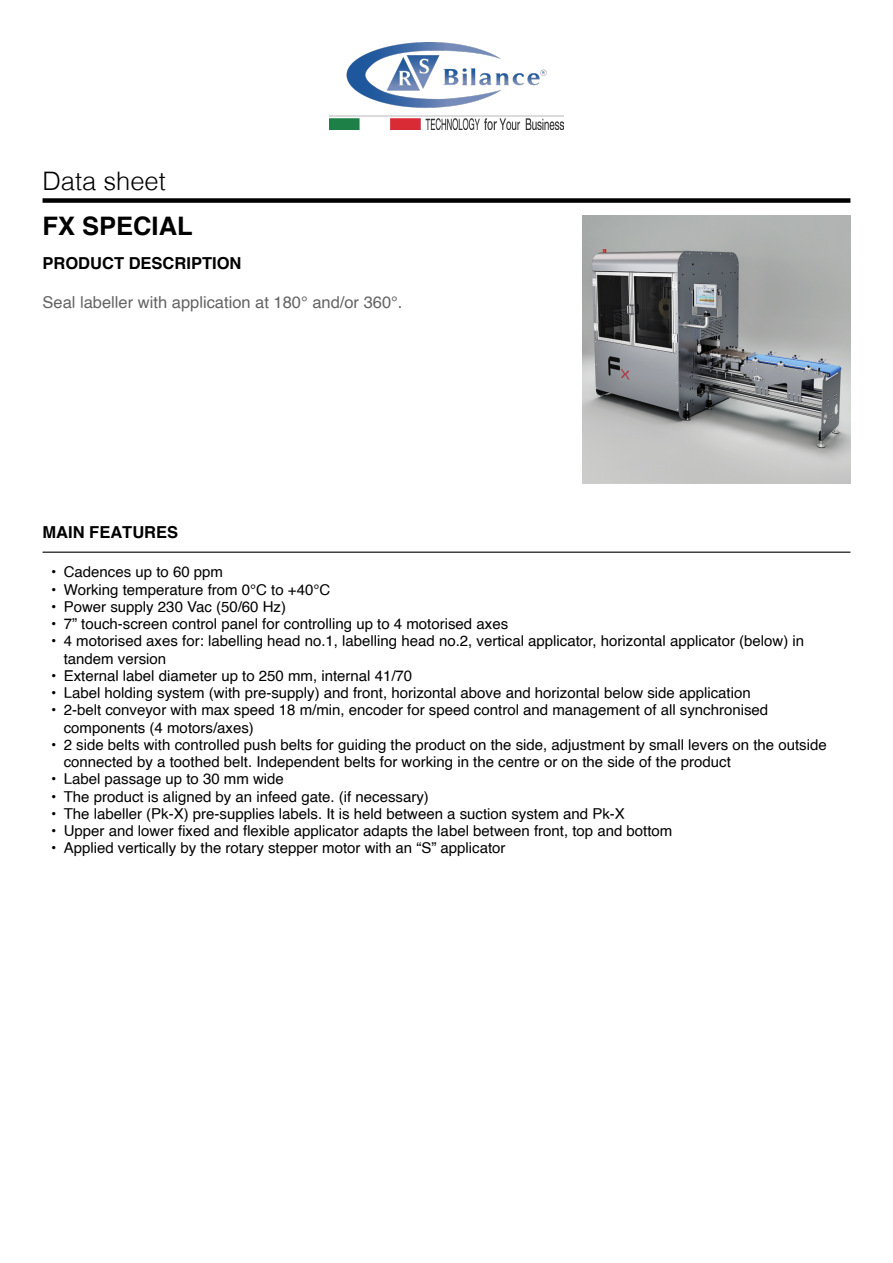
<style>
.page{position:relative;width:893px;height:1263px;background:#fff}
.page>*{position:absolute;margin:0;border:0;box-sizing:border-box;transform-origin:0 0}
.t1{font:300 25.5px "Helvetica";color:#000}
.t2{font:700 25.5px "Helvetica";color:#000}
.t3{font:16.5px "Helvetica";color:#646363}
.t4{font:700 16.5px "Helvetica";color:#000}
.t5{font:15px/17.2px "Helvetica";color:#000}
</style>
<div class="page">
<img style="left:330px;top:43px;width:233px;height:86px">
<div style="left:43px;top:198px;width:807px;height:5px;background:#000"></div>
<hr style="left:43px;top:551px;width:807px;height:2px;background:#000">
<img style="left:583px;top:216px;width:267px;height:267px">
<h1 class="t1" style="left:43px;top:165px;width:125px">Data sheet</h1>
<h1 class="t2" style="left:43px;top:205px;width:152px">FX SPECIAL</h1>
<p class="t4" style="left:43px;top:249px;width:200px">PRODUCT DESCRIPTION</p>
<p class="t3" style="left:43px;top:289px;width:361px">Seal labeller with application at 180° and/or 360°.</p>
<p class="t4" style="left:43px;top:519px;width:137px">MAIN FEATURES</p>
<p class="t5" style="left:51px;top:564px;width:174px">• Cadences up to 60 ppm</p>
<p class="t5" style="left:51px;top:581px;width:281px">• Working temperature from 0°C to +40°C</p>
<p class="t5" style="left:51px;top:598px;width:237px">• Power supply 230 Vac (50/60 Hz)</p>
<p class="t5" style="left:51px;top:616px;width:459px">• 7” touch-screen control panel for controlling up to 4 motorised axes</p>
<p class="t5" style="left:64px;top:633px;width:742px;text-indent:-13px">• 4 motorised axes for: labelling head no.1, labelling head no.2, vertical applicator, horizontal applicator (below) in tandem version</p>
<p class="t5" style="left:51px;top:667px;width:363px">• External label diameter up to 250 mm, internal 41/70</p>
<p class="t5" style="left:51px;top:685px;width:701px">• Label holding system (with pre-supply) and front, horizontal above and horizontal below side application</p>
<p class="t5" style="left:64px;top:702px;width:706px;text-indent:-13px">• 2-belt conveyor with max speed 18 m/min, encoder for speed control and management of all synchronised components (4 motors/axes)</p>
<p class="t5" style="left:64px;top:736px;width:764px;text-indent:-13px">• 2 side belts with controlled push belts for guiding the product on the side, adjustment by small levers on the outside connected by a toothed belt. Independent belts for working in the centre or on the side of the product</p>
<p class="t5" style="left:51px;top:771px;width:234px">• Label passage up to 30 mm wide</p>
<p class="t5" style="left:51px;top:788px;width:379px">• The product is aligned by an infeed gate. (if necessary)</p>
<p class="t5" style="left:51px;top:805px;width:575px">• The labeller (Pk-X) pre-supplies labels. It is held between a suction system and Pk-X</p>
<p class="t5" style="left:51px;top:823px;width:623px">• Upper and lower fixed and flexible applicator adapts the label between front, top and bottom</p>
<p class="t5" style="left:51px;top:840px;width:456px">• Applied vertically by the rotary stepper motor with an “S” applicator</p>
</div>
